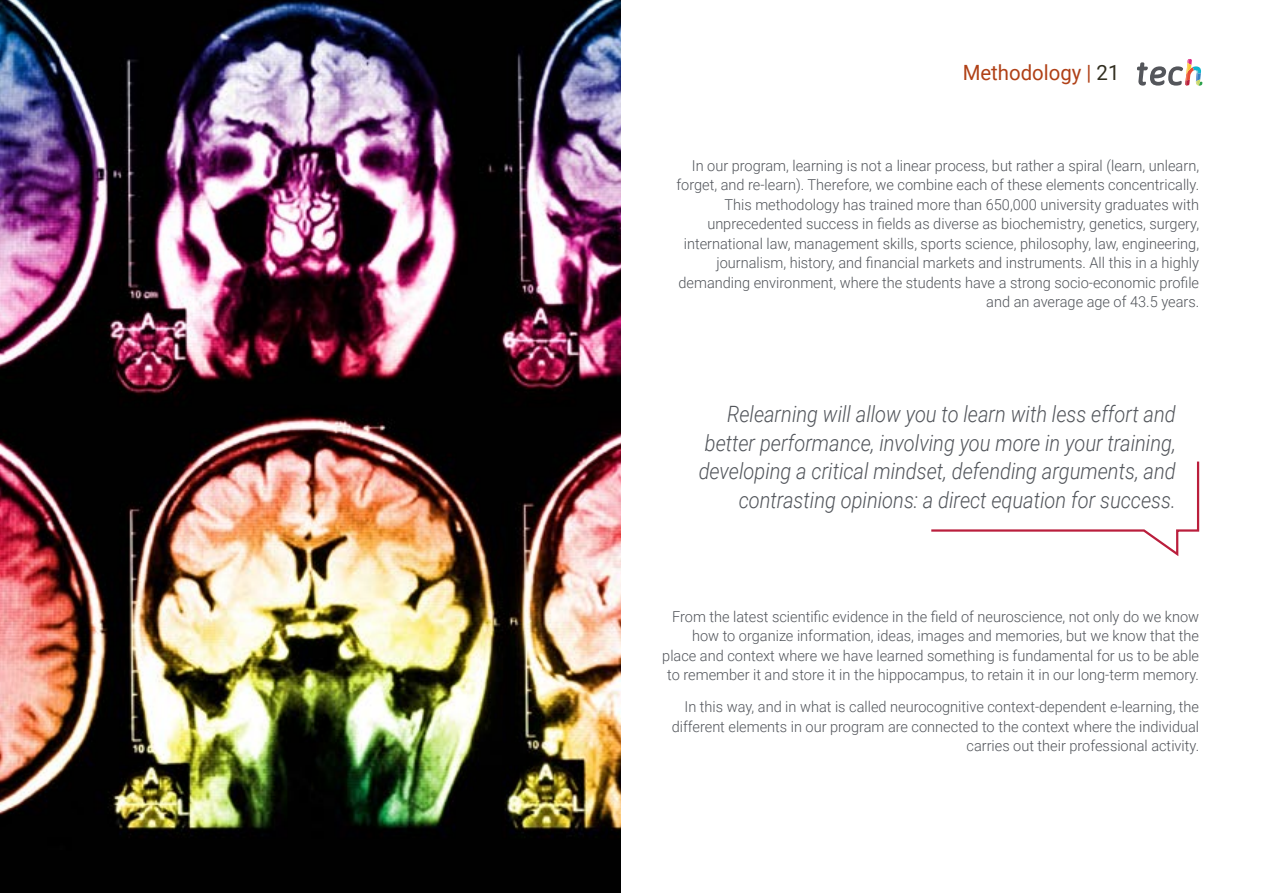
<style>
.page{position:relative;width:1263px;height:893px;background:#fff}
.page>*{position:absolute;margin:0;border:0;box-sizing:border-box;transform-origin:0 0}
.t1{font:italic 300 22.5px/28.5px "Roboto";color:#52555b;text-align:right;scale:.89 1}
.t2{font:21px "Roboto";color:#b04117}
.t3{font:300 15px/19.5px "Roboto";color:#52555b;text-align:right}
.s1{color:#312e20}
</style>
<div class="page">
<svg style="left:1137px;top:59px;width:65px;height:27px"></svg>
<svg style="left:931px;top:461px;width:269px;height:95px"></svg>
<img style="left:0;top:0;width:621px;height:893px">
<h2 class="t2" style="left:963px;top:57px;width:158px">Methodology | <span class="s1">21</span></h2>
<p class="t3" style="left:676px;top:155px;width:524px">In our program, learning is not a linear process, but rather a spiral (learn, unlearn, forget, and re-learn). Therefore, we combine each of these elements concentrically.<br>This methodology has trained more than 650,000 university graduates with unprecedented success in fields as diverse as biochemistry, genetics, surgery, international law, management skills, sports science, philosophy, law, engineering, journalism, history, and financial markets and instruments. All this in a highly demanding environment, where the students have a strong socio-economic profile and an average age of 43.5 years.</p>
<h1 class="t1" style="left:699px;top:399px;width:537px">Relearning will allow you to learn with less effort and better performance, involving you more in your training, developing a critical mindset, defending arguments, and contrasting opinions: a direct equation for success.</h1>
<p class="t3" style="left:662px;top:606px;width:538px">From the latest scientific evidence in the field of neuroscience, not only do we know how to organize information, ideas, images and memories, but we know that the place and context where we have learned something is fundamental for us to be able to remember it and store it in the hippocampus, to retain it in our long-term memory.</p>
<p class="t3" style="left:672px;top:697px;width:529px">In this way, and in what is called neurocognitive context-dependent e-learning, the different elements in our program are connected to the context where the individual carries out their professional activity.</p>
</div>
